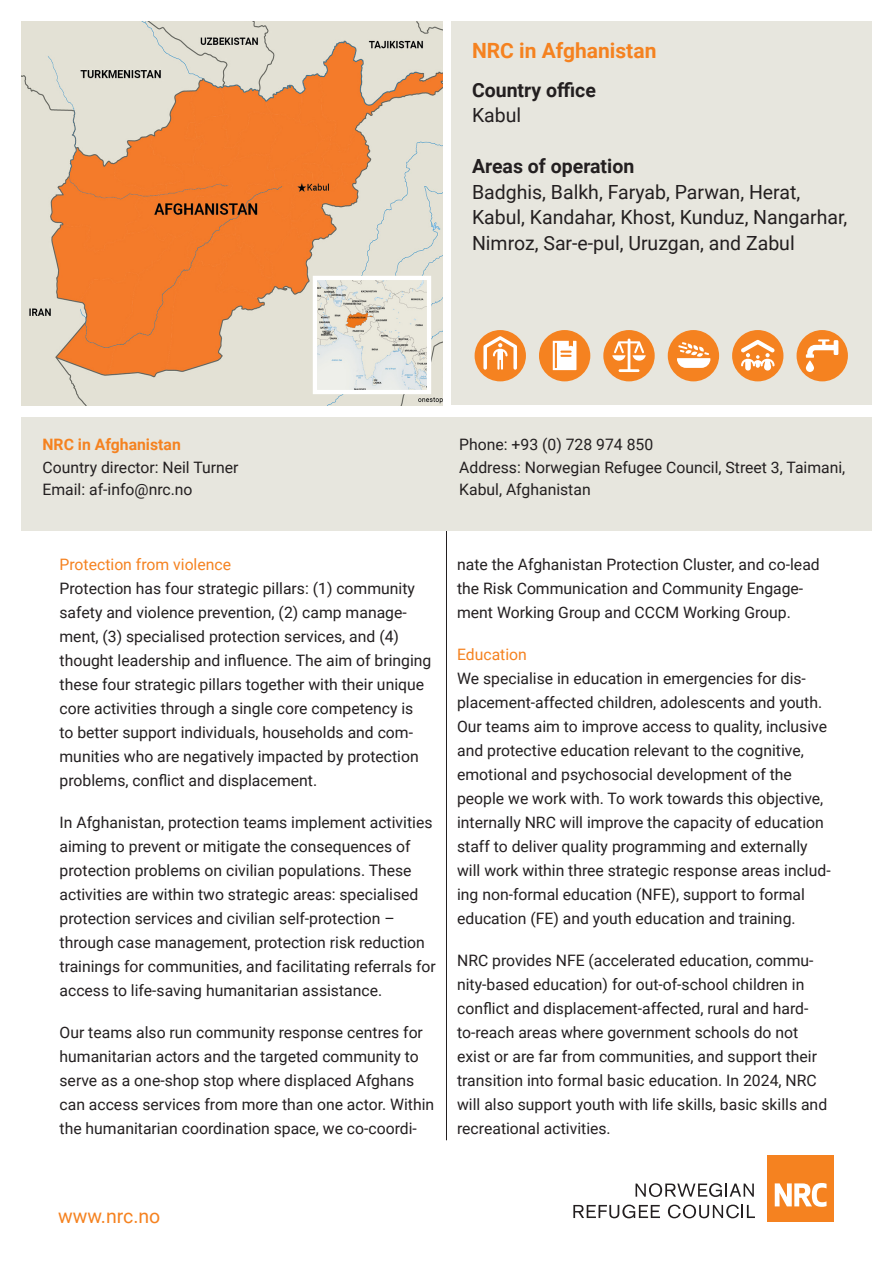
<style>
.page{position:relative;width:893px;height:1263px;background:#fff}
.page>*{position:absolute;margin:0;border:0;box-sizing:border-box;transform-origin:0 0}
.Fact_box_-Heading{font:700 21px "Roboto";color:#f58220}
.t1{font:19.5px/25.5px "Roboto";color:#231f20}
.t2{font:700 19.5px "Roboto";color:#231f20}
.t3{font:19.5px "Roboto";color:#f58220}
.Mellantitel{font:15.75px/24px "Roboto";color:#231f20}
.Mellantitel-2{font:15.75px "Roboto";color:#f58220}
.Mellantitel-3{font:700 15.75px "Roboto";color:#f58220}
.s1{font-weight:700}
</style>
<div class="page">
<div style="left:768px;top:1155px;width:66px;height:66px;background:#f58220"></div>
<svg style="left:775px;top:1183px;width:51px;height:24px"></svg>
<svg style="left:636px;top:1183px;width:118px;height:14px"></svg>
<svg style="left:573px;top:1204px;width:87px;height:14px"></svg>
<svg style="left:668px;top:1204px;width:87px;height:14px"></svg>
<div style="left:451px;top:21px;width:421px;height:384px;background:#e7e6de"></div>
<img style="left:21px;top:21px;width:421px;height:384px">
<hr style="left:446px;top:530px;width:1px;height:610px;background:#231f20">
<div style="left:797px;top:330px;width:51px;height:51px;background:#f58220;border-radius:50%"></div>
<svg style="left:806px;top:339px;width:32px;height:33px"></svg>
<div style="left:603px;top:330px;width:52px;height:51px;background:#f58220;border-radius:50%"></div>
<svg style="left:612px;top:338px;width:34px;height:34px"></svg>
<div style="left:732px;top:330px;width:51px;height:51px;background:#f58220;border-radius:50%"></div>
<svg style="left:741px;top:340px;width:34px;height:31px"></svg>
<div style="left:539px;top:330px;width:51px;height:51px;background:#f58220;border-radius:50%"></div>
<svg style="left:553px;top:341px;width:23px;height:29px"></svg>
<div style="left:668px;top:330px;width:51px;height:51px;background:#f58220;border-radius:50%"></div>
<svg style="left:677px;top:342px;width:33px;height:26px"></svg>
<div style="left:475px;top:330px;width:51px;height:51px;background:#f58220;border-radius:50%"></div>
<svg style="left:483px;top:336px;width:34px;height:34px"></svg>
<img style="left:318px;top:281px;width:108px;height:108px">
<div style="left:313px;top:276px;width:118px;height:118px;border:4px solid #fff"></div>
<div style="left:21px;top:417px;width:851px;height:113px;background:#e7e6de"></div>
<p class="Fact_box_-Heading" style="left:472px;top:36px;width:186px">NRC in Afghanistan</p>
<p class="t2" style="left:472px;top:76px;width:125px">Country office</p>
<p class="t1" style="left:472px;top:102px;width:51px">Kabul</p>
<p class="t1" style="left:472px;top:153px;width:377px"><span class="s1">Areas of operation<br></span>Badghis, Balkh, Faryab, Parwan, Herat, Kabul, Kandahar, Khost, Kunduz, Nangarhar, Nimroz, Sar-e-pul, Uruzgan, and Zabul</p>
<p class="Mellantitel-3" style="left:43px;top:434px;width:140px">NRC in Afghanistan</p>
<p class="Mellantitel" style="left:43px;top:455px;width:197px">Country director: Neil Turner</p>
<p class="Mellantitel" style="left:43px;top:477px;width:152px">Email: af-info@nrc.no</p>
<p class="Mellantitel" style="left:459px;top:432px;width:195px">Phone: +93 (0) 728 974 850</p>
<p class="Mellantitel" style="left:459px;top:455px;width:388px;line-height:22.5px">Address: Norwegian Refugee Council, Street 3, Taimani,<br>Kabul, Afghanistan</p>
<p class="Mellantitel-2" style="left:60px;top:553px;width:173px">Protection from violence</p>
<p class="Mellantitel" style="left:60px;top:576px;width:373px">Protection has four strategic pillars: (1) community safety and violence prevention, (2) camp manage&shy;ment, (3) specialised protection services, and (4) thought leadership and influence. The aim of bringing these four strategic pillars together with their unique core activities through a single core competency is<br>to better support individuals, households and com&shy;munities who are negatively impacted by protection problems, conflict and displacement.</p>
<p class="Mellantitel" style="left:60px;top:810px;width:378px">In Afghanistan, protection teams implement activities aiming to prevent or mitigate the consequences of protection problems on civilian populations. These activities are within two strategic areas: specialised protection services and civilian self-protection – through case management, protection risk reduction trainings for communities, and facilitating referrals for access to life-saving humanitarian assistance.</p>
<p class="Mellantitel" style="left:60px;top:1020px;width:376px">Our teams also run community response centres for humanitarian actors and the targeted community to serve as a one-shop stop where displaced Afghans can access services from more than one actor. Within the humanitarian coordination space, we co-coordi-</p>
<p class="Mellantitel" style="left:457px;top:552px;width:364px">nate the Afghanistan Protection Cluster, and co-lead the Risk Communication and Community Engage&shy;ment Working Group and CCCM Working Group.</p>
<p class="Mellantitel-2" style="left:457px;top:643px;width:71px">Education</p>
<p class="Mellantitel" style="left:457px;top:666px;width:375px">We specialise in education in emergencies for dis&shy;placement-affected children, adolescents and youth.<br>Our teams aim to improve access to quality, inclusive and protective education relevant to the cognitive, emotional and psychosocial development of the people we work with. To work towards this objective, internally NRC will improve the capacity of education staff to deliver quality programming and externally will work within three strategic response areas includ&shy;ing non-formal education (NFE), support to formal education (FE) and youth education and training.</p>
<p class="Mellantitel" style="left:457px;top:948px;width:372px">NRC provides NFE (accelerated education, commu&shy;nity-based education) for out-of-school children in conflict and displacement-affected, rural and hard&shy;to-reach areas where government schools do not exist or are far from communities, and support their transition into formal basic education. In 2024, NRC will also support youth with life skills, basic skills and recreational activities.</p>
<p class="t3" style="left:58px;top:1202px;width:104px">www.nrc.no</p>
</div>
